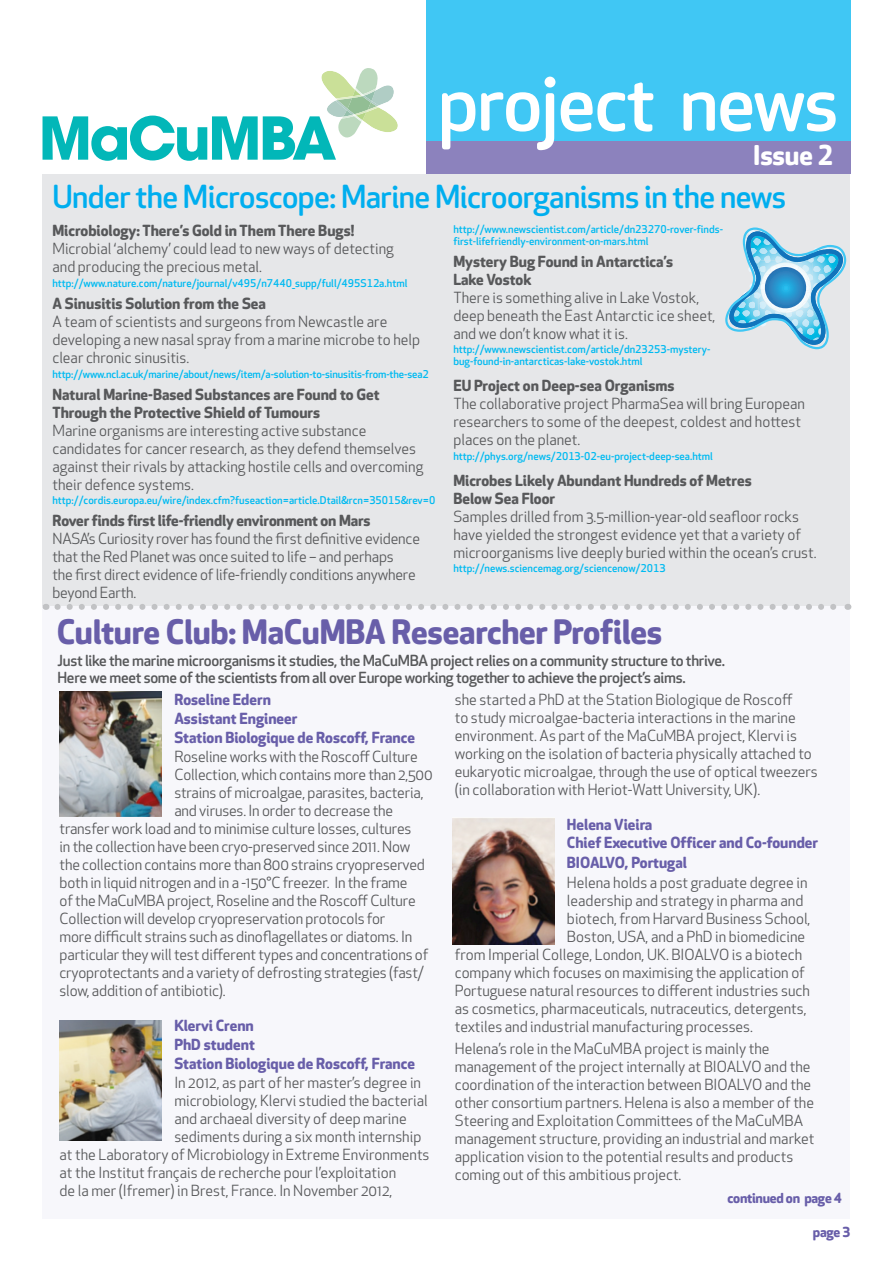
<style>
.page{position:relative;width:893px;height:1263px;background:#fff}
.page>*{position:absolute;margin:0;border:0;box-sizing:border-box;transform-origin:0 0}
.t1{font:500 75px "Apex Rounded";letter-spacing:-.02em;color:#fff}
.t2{font:700 33px "Apex Rounded";letter-spacing:-.01em;color:#685ea9}
.t3{font:500 31.05px "Apex Rounded";letter-spacing:-.02em;color:#00aeef}
.t4{font:700 26.7px "Apex Rounded";letter-spacing:-.01em;color:#fff}
.t5{font:15px/18px "Apex New";color:#57585a}
.t6{font:500 15px/16.5px "Apex Rounded";letter-spacing:-.02em;color:#57585a}
.t7{font:700 15px "Apex Rounded";color:#685ea9}
.t8{font:700 15px/18px "Apex Rounded";color:#57585a}
.t9{font:700 13.5px "Apex Rounded";letter-spacing:-.02em;color:#685ea9}
.t10{font:500 10.5px/12px "Apex Rounded";color:#00baf1}
.s1{font-family:"Apex Rounded";font-weight:700}
</style>
<div class="page">
<div style="left:43px;top:174px;width:807px;height:432px;background:#e6e7e9"></div>
<div style="left:43px;top:606px;width:807px;height:612px;background:#f7f7fb"></div>
<svg style="left:43px;top:68px;width:355px;height:93px"></svg>
<div style="left:426px;top:100px;width:424px;height:74px;background:#8c82bd"></div>
<div style="left:426px;top:0;width:424px;height:140px;background:#40c7f4"></div>
<svg style="left:725px;top:227px;width:121px;height:122px"></svg>
<svg style="left:57px;top:604px;width:780px;height:6px"></svg>
<img style="left:60px;top:691px;width:102px;height:125px">
<img style="left:452px;top:818px;width:102px;height:127px">
<img style="left:60px;top:1021px;width:102px;height:120px">
<p class="t1" style="left:438px;top:61px;width:402px">project news</p>
<p class="t4" style="left:753px;top:140px;width:82px">Issue 2</p>
<p class="t3" style="left:52px;top:179px;width:735px">Under the Microscope: Marine Microorganisms in the news</p>
<p class="t8" style="left:52px;top:222px;width:303px">Microbiology: There’s Gold in Them There Bugs!</p>
<p class="t5" style="left:52px;top:239px;width:343px">Microbial ‘alchemy’ could lead to new ways of detecting and producing the precious metal.</p>
<p class="t10" style="left:52px;top:277px;width:356px">http://www.nature.com/nature/journal/v495/n7440_supp/full/495S12a.html</p>
<p class="t8" style="left:52px;top:295px;width:215px">A Sinusitis Solution from the Sea</p>
<p class="t5" style="left:52px;top:312px;width:369px">A team of scientists and surgeons from Newcastle are developing a new nasal spray from a marine microbe to help clear chronic sinusitis.</p>
<p class="t10" style="left:52px;top:368px;width:378px">http://www.ncl.ac.uk/marine/about/news/item/a-solution-to-sinusitis-from-the-sea2</p>
<p class="t5" style="left:52px;top:385px;width:372px"><span class="s1">Natural Marine-Based Substances are Found to Get Through the Protective Shield of Tumours<br></span>Marine organisms are interesting active substance candidates for cancer research, as they defend themselves against their rivals by attacking hostile cells and overcoming their defence systems.</p>
<p class="t10" style="left:52px;top:495px;width:385px">http://cordis.europa.eu/wire/index.cfm?fuseaction=article.Dtail&amp;rcn=35015&amp;rev=0</p>
<p class="t5" style="left:52px;top:512px;width:369px"><span class="s1">Rover finds first life-friendly environment on Mars<br></span>NASA’s Curiosity rover has found the first definitive evidence that the Red Planet was once suited to life – and perhaps</p>
<p class="t5" style="left:52px;top:566px;width:365px">the first direct evidence of life-friendly conditions anywhere beyond Earth.</p>
<p class="t10" style="left:453px;top:223px;width:271px">http://www.newscientist.com/article/dn23270-rover-finds&shy;first-lifefriendly-environment-on-mars.html</p>
<p class="t5" style="left:453px;top:252px;width:264px"><span class="s1">Mystery Bug Found in Antarctica’s<br>Lake Vostok<br></span>There is something alive in Lake Vostok, deep beneath the East Antarctic ice sheet, and we don’t know what it is.</p>
<p class="t10" style="left:453px;top:343px;width:258px">http://www.newscientist.com/article/dn23253-mystery&shy;bug-found-in-antarcticas-lake-vostok.html</p>
<p class="t8" style="left:453px;top:377px;width:223px">EU Project on Deep-sea Organisms</p>
<p class="t5" style="left:453px;top:395px;width:353px">The collaborative project PharmaSea will bring European researchers to some of the deepest, coldest and hottest places on the planet.</p>
<p class="t10" style="left:453px;top:450px;width:261px">http://phys.org/news/2013-02-eu-project-deep-sea.html</p>
<p class="t8" style="left:453px;top:472px;width:300px">Microbes Likely Abundant Hundreds of Metres<br>Below Sea Floor</p>
<p class="t5" style="left:453px;top:508px;width:365px">Samples drilled from 3.5-million-year-old seafloor rocks have yielded the strongest evidence yet that a variety of microorganisms live deeply buried within the ocean’s crust.</p>
<p class="t10" style="left:453px;top:563px;width:214px">http://news.sciencemag.org/sciencenow/2013</p>
<p class="t2" style="left:57px;top:613px;width:607px">Culture Club: MaCuMBA Researcher Profiles</p>
<p class="t6" style="left:58px;top:653px;width:669px">Just like the marine microorganisms it studies, the MaCuMBA project relies on a community structure to thrive.<br>Here we meet some of the scientists from all over Europe working together to achieve the project’s aims.</p>
<p class="t7" style="left:174px;top:690px;width:98px">Roseline Edern</p>
<p class="t7" style="left:174px;top:709px;width:125px">Assistant Engineer</p>
<p class="t7" style="left:174px;top:728px;width:242px">Station Biologique de Roscoff, France</p>
<p class="t5" style="left:174px;top:747px;width:245px">Roseline works with the Roscoff Culture</p>
<p class="t5" style="left:174px;top:765px;width:260px">Collection, which contains more than 2,500</p>
<p class="t5" style="left:174px;top:783px;width:251px">strains of microalgae, parasites, bacteria,</p>
<p class="t5" style="left:174px;top:801px;width:220px">and viruses. In order to decrease the</p>
<p class="t5" style="left:60px;top:819px;width:353px">transfer work load and to minimise culture losses, cultures</p>
<p class="t5" style="left:60px;top:837px;width:352px">in the collection have been cryo-preserved since 2011. Now</p>
<p class="t5" style="left:60px;top:855px;width:367px">the collection contains more than 800 strains cryopreserved</p>
<p class="t5" style="left:60px;top:873px;width:350px">both in liquid nitrogen and in a -150°C freezer. In the frame</p>
<p class="t5" style="left:60px;top:891px;width:358px">of the MaCuMBA project, Roseline and the Roscoff Culture</p>
<p class="t5" style="left:60px;top:909px;width:327px">Collection will develop cryopreservation protocols for</p>
<p class="t5" style="left:60px;top:927px;width:354px">more difficult strains such as dinoflagellates or diatoms. In</p>
<p class="t5" style="left:60px;top:945px;width:370px">particular they will test different types and concentrations of</p>
<p class="t5" style="left:60px;top:963px;width:366px">cryoprotectants and a variety of defrosting strategies (fast/</p>
<p class="t5" style="left:60px;top:981px;width:168px">slow, addition of antibiotic).</p>
<p class="t7" style="left:174px;top:1016px;width:81px">Klervi Crenn</p>
<p class="t7" style="left:174px;top:1036px;width:82px">PhD student</p>
<p class="t7" style="left:174px;top:1055px;width:242px">Station Biologique de Roscoff, France</p>
<p class="t5" style="left:174px;top:1074px;width:248px">In 2012, as part of her master’s degree in</p>
<p class="t5" style="left:174px;top:1092px;width:255px">microbiology, Klervi studied the bacterial</p>
<p class="t5" style="left:174px;top:1110px;width:234px">and archaeal diversity of deep marine</p>
<p class="t5" style="left:174px;top:1128px;width:249px">sediments during a six month internship</p>
<p class="t5" style="left:60px;top:1146px;width:371px">at the Laboratory of Microbiology in Extreme Environments</p>
<p class="t5" style="left:60px;top:1164px;width:338px">at the Institut français de recherche pour l’exploitation</p>
<p class="t5" style="left:60px;top:1182px;width:334px">de la mer (Ifremer) in Brest, France. In November 2012,</p>
<p class="t5" style="left:455px;top:690px;width:364px">she started a PhD at the Station Biologique de Roscoff<br>to study microalgae-bacteria interactions in the marine environment. As part of the MaCuMBA project, Klervi is working on the isolation of bacteria physically attached to eukaryotic microalgae, through the use of optical tweezers (in collaboration with Heriot-Watt University, UK).</p>
<p class="t7" style="left:567px;top:815px;width:87px">Helena Vieira</p>
<p class="t7" style="left:567px;top:833px;width:253px">Chief Executive Officer and Co-founder</p>
<p class="t7" style="left:567px;top:853px;width:122px">BIOALVO, Portugal</p>
<p class="t5" style="left:567px;top:873px;width:242px">Helena holds a post graduate degree in</p>
<p class="t5" style="left:567px;top:891px;width:238px">leadership and strategy in pharma and</p>
<p class="t5" style="left:567px;top:909px;width:245px">biotech, from Harvard Business School,</p>
<p class="t5" style="left:567px;top:927px;width:240px">Boston, USA, and a PhD in biomedicine</p>
<p class="t5" style="left:455px;top:945px;width:349px">from Imperial College, London, UK. BIOALVO is a biotech</p>
<p class="t5" style="left:455px;top:963px;width:352px">company which focuses on maximising the application of</p>
<p class="t5" style="left:455px;top:981px;width:357px">Portuguese natural resources to different industries such</p>
<p class="t5" style="left:455px;top:999px;width:353px">as cosmetics, pharmaceuticals, nutraceutics, detergents,</p>
<p class="t5" style="left:455px;top:1017px;width:300px">textiles and industrial manufacturing processes.</p>
<p class="t5" style="left:455px;top:1040px;width:361px">Helena’s role in the MaCuMBA project is mainly the management of the project internally at BIOALVO and the coordination of the interaction between BIOALVO and the other consortium partners. Helena is also a member of the Steering and Exploitation Committees of the MaCuMBA management structure, providing an industrial and market application vision to the potential results and products coming out of this ambitious project.</p>
<p class="t9" style="left:728px;top:1190px;width:116px">continued on page 4</p>
<p class="t9" style="left:813px;top:1224px;width:39px">page 3</p>
</div>
